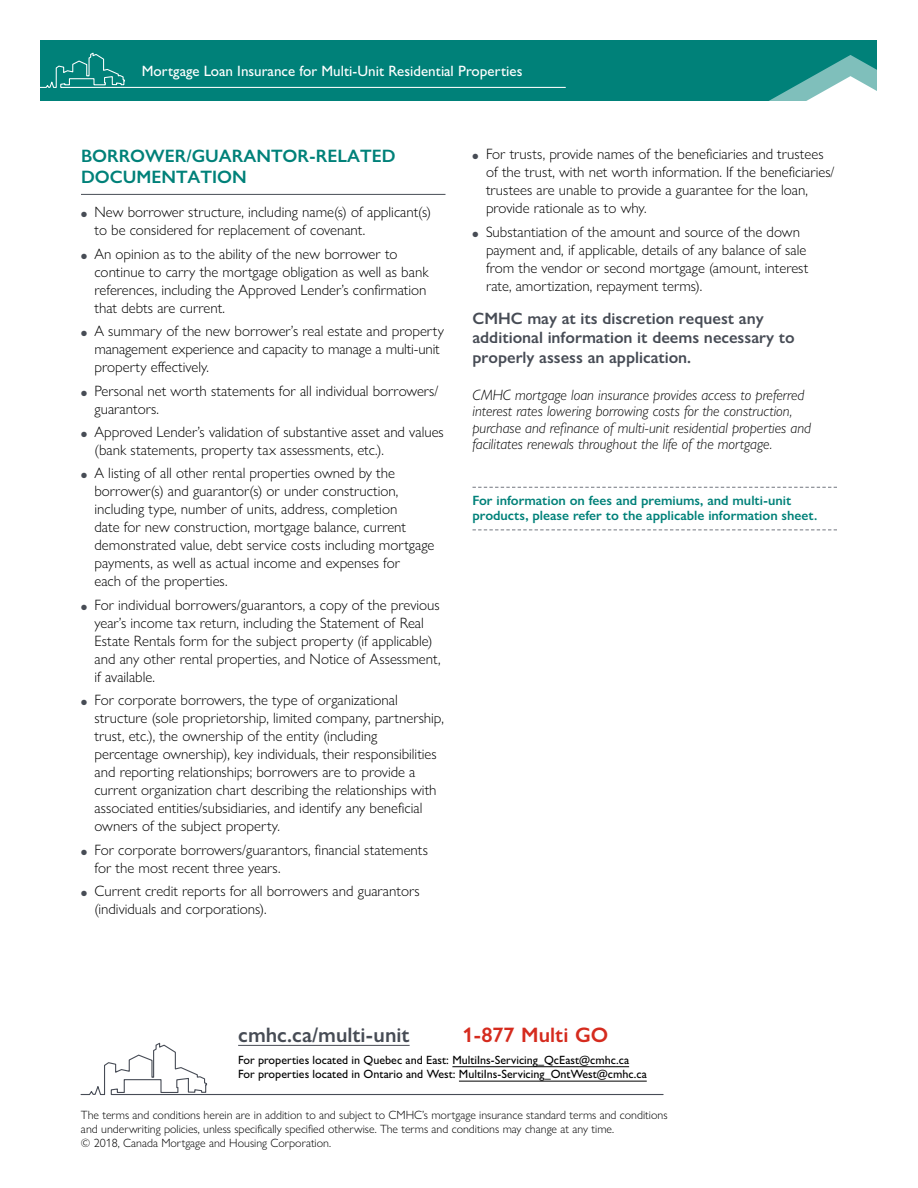
<style>
.page{position:relative;width:918px;height:1188px;background:#fff}
.page>*{position:absolute;margin:0;border:0;box-sizing:border-box;transform-origin:0 0}
.P_MU_Website{font:600 21px "Gill Sans Nova";color:#474c55}
.P_MU_Phone_number{font:600 21px "Gill Sans Nova";color:#d52b1e}
.H2_MU_Subhead1{font:600 18px/21.6px "Gill Sans Nova";color:#008179}
.t1{font:600 16.5px/19.5px "Gill Sans Nova";color:#474c55}
.t2{font:300 15px/18px "Gill Sans Nova";color:#000}
.P_MU_Body{font:italic 300 15px/16.5px "Gill Sans Nova";color:#000}
.t3{font:500 15px "Gill Sans Nova";color:#fff}
.P_MU_Call-to-action{font:600 13.5px/15px "Gill Sans Nova";color:#008179}
.P_MU_Disclaimer{font:300 12px/14.2px "Gill Sans Nova";color:#000}
.P_OPIMS{font:500 12px "Gill Sans Nova";color:#000}
.s1{color:#474c55}
</style>
<div class="page">
<div style="left:40px;top:40px;width:838px;height:61px;background:#008179"></div>
<hr style="left:81px;top:194px;width:365px;height:1px;background:#474c55">
<svg style="left:472px;top:487px;width:365px;height:1px"></svg>
<svg style="left:472px;top:529px;width:365px;height:1px"></svg>
<svg style="left:769px;top:55px;width:109px;height:46px"></svg>
<svg style="left:41px;top:52px;width:525px;height:36px"></svg>
<svg style="left:80px;top:1042px;width:584px;height:54px"></svg>
<p class="t3" style="left:142px;top:62px;width:382px">Mortgage Loan Insurance for Multi-Unit Residential Properties</p>
<h2 class="H2_MU_Subhead1" style="left:81px;top:145px;width:316px">BORROWER/GUARANTOR-RELATED<br>DOCUMENTATION</h2>
<p class="t2" style="left:94px;top:203px;width:338px;text-indent:-13px"><span class="s1">●</span> New borrower structure, including name(s) of applicant(s) to be considered for replacement of covenant.</p>
<p class="t2" style="left:94px;top:245px;width:336px;text-indent:-13px"><span class="s1">●</span> An opinion as to the ability of the new borrower to continue to carry the mortgage obligation as well as bank references, including the Approved Lender’s confirmation that debts are current.</p>
<p class="t2" style="left:94px;top:322px;width:351px;text-indent:-13px"><span class="s1">●</span> A summary of the new borrower’s real estate and property management experience and capacity to manage a multi-unit property effectively.</p>
<p class="t2" style="left:94px;top:381px;width:345px;text-indent:-13px"><span class="s1">●</span> Personal net worth statements for all individual borrowers/ guarantors.</p>
<p class="t2" style="left:94px;top:423px;width:351px;text-indent:-13px"><span class="s1">●</span> Approved Lender’s validation of substantive asset and values (bank statements, property tax assessments, etc.).</p>
<p class="t2" style="left:94px;top:464px;width:342px;text-indent:-13px"><span class="s1">●</span> A listing of all other rental properties owned by the borrower(s) and guarantor(s) or under construction, including type, number of units, address, completion<br>date for new construction, mortgage balance, current demonstrated value, debt service costs including mortgage payments, as well as actual income and expenses for<br>each of the properties.</p>
<p class="t2" style="left:94px;top:596px;width:348px;text-indent:-13px"><span class="s1">●</span> For individual borrowers/guarantors, a copy of the previous year’s income tax return, including the Statement of Real Estate Rentals form for the subject property (if applicable) and any other rental properties, and Notice of Assessment, if available.</p>
<p class="t2" style="left:94px;top:691px;width:351px;text-indent:-13px"><span class="s1">●</span> For corporate borrowers, the type of organizational structure (sole proprietorship, limited company, partnership, trust, etc.), the ownership of the entity (including percentage ownership), key individuals, their responsibilities and reporting relationships; borrowers are to provide a current organization chart describing the relationships with associated entities/subsidiaries, and identify any beneficial owners of the subject property.</p>
<p class="t2" style="left:94px;top:840px;width:335px;text-indent:-13px"><span class="s1">●</span> For corporate borrowers/guarantors, financial statements for the most recent three years.</p>
<p class="t2" style="left:94px;top:882px;width:327px;text-indent:-13px"><span class="s1">●</span> Current credit reports for all borrowers and guarantors (individuals and corporations).</p>
<p class="t2" style="left:486px;top:145px;width:350px;text-indent:-13px"><span class="s1">●</span> For trusts, provide names of the beneficiaries and trustees of the trust, with net worth information. If the beneficiaries/ trustees are unable to provide a guarantee for the loan, provide rationale as to why.</p>
<p class="t2" style="left:486px;top:223px;width:324px;text-indent:-13px"><span class="s1">●</span> Substantiation of the amount and source of the down payment and, if applicable, details of any balance of sale from the vendor or second mortgage (amount, interest rate, amortization, repayment terms).</p>
<p class="t1" style="left:472px;top:308px;width:324px">CMHC may at its discretion request any additional information it deems necessary to properly assess an application.</p>
<p class="P_MU_Body" style="left:472px;top:386px;width:340px">CMHC mortgage loan insurance provides access to preferred interest rates lowering borrowing costs for the construction, purchase and refinance of multi-unit residential properties and facilitates renewals throughout the life of the mortgage.</p>
<p class="P_MU_Call-to-action" style="left:472px;top:492px;width:346px">For information on fees and premiums, and multi-unit products, please refer to the applicable information sheet.</p>
<p class="P_MU_Website" style="left:238px;top:1022px;width:173px">cmhc.ca/multi-unit</p>
<p class="P_MU_Phone_number" style="left:462px;top:1022px;width:148px">1-877 Multi GO</p>
<p class="P_OPIMS" style="left:238px;top:1052px;width:393px">For properties located in Quebec and East: MultiIns-Servicing_QcEast@cmhc.ca</p>
<p class="P_OPIMS" style="left:238px;top:1067px;width:410px">For properties located in Ontario and West: MultiIns-Servicing_OntWest@cmhc.ca</p>
<p class="P_MU_Disclaimer" style="left:81px;top:1108px;width:588px">The terms and conditions herein are in addition to and subject to CMHC’s mortgage insurance standard terms and conditions and underwriting policies, unless specifically specified otherwise. The terms and conditions may change at any time.<br>© 2018, Canada Mortgage and Housing Corporation.</p>
</div>
